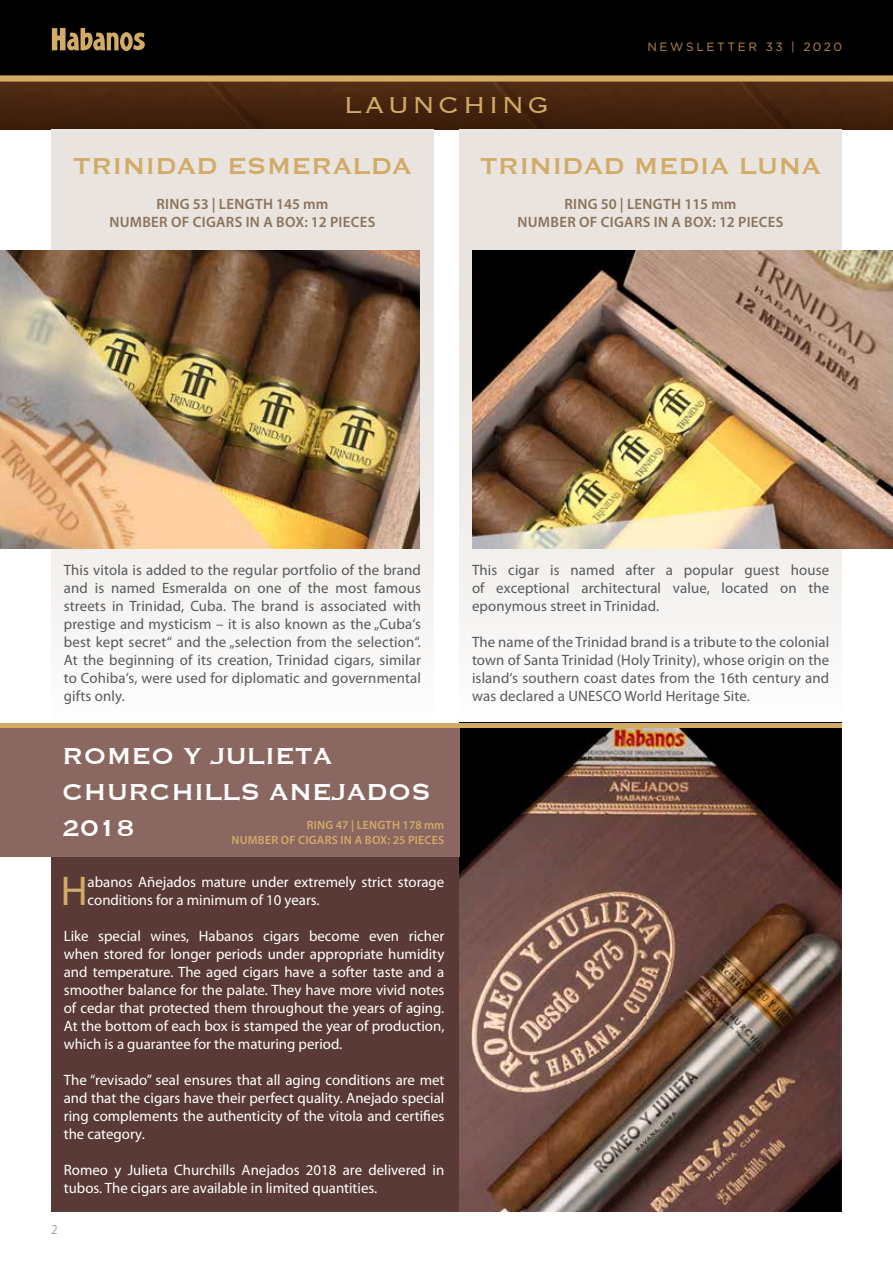
<style>
.page{position:relative;width:893px;height:1263px;background:#fff}
.page>*{position:absolute;margin:0;border:0;box-sizing:border-box;transform-origin:0 0}
.t1{font:41.7px "Myriad Pro";color:#d2ab67}
.t2{font:30px/36px "Copperplate";color:#fff}
.t3{font:30px "Copperplate";color:#d2ab67}
.t4{font:300 30px "Copperplate";letter-spacing:.1em;color:#d2ab67}
.t5{font:15px/18px "Myriad Pro";color:#fff}
.t6{font:15px/18px "Myriad Pro";letter-spacing:.01em;color:#58595b;text-align:justify}
.t7{font:600 15px/18px "Myriad Pro";letter-spacing:.02em;color:#8b735b;text-align:center}
.t8{font:300 13.5px "Myriad Pro";color:#6d6e71}
.t9{font:600 12px/15px "Myriad Pro";letter-spacing:.02em;color:#d2ab67;text-align:right}
.t10{font:12px "Gotham Pro";letter-spacing:.22em;color:#bb8b4a}
</style>
<div class="page">
<div style="left:0;top:0;width:893px;height:75px;background:#000"></div>
<svg style="left:52px;top:28px;width:93px;height:23px"></svg>
<img style="left:0;top:82px;width:893px;height:48px">
<div style="left:51px;top:129px;width:383px;height:594px;background:linear-gradient(to bottom,#e5dfd9,#faf9f8)"></div>
<div style="left:459px;top:130px;width:383px;height:590px;background:linear-gradient(to bottom,#e4ded8,#faf9f8)"></div>
<div style="left:51px;top:756px;width:791px;height:456px;background:#5a3a36"></div>
<img style="left:0;top:251px;width:420px;height:298px">
<img style="left:472px;top:251px;width:421px;height:298px">
<img style="left:459px;top:727px;width:383px;height:485px">
<div style="left:0;top:723px;width:459px;height:134px;background:#8b6761"></div>
<div style="left:0;top:76px;width:893px;height:6px;background:#d2ab67"></div>
<hr style="left:0;top:723px;width:842px;height:4px;background:#d2ab67">
<h2 class="t4" style="left:344px;top:86px;width:207px">LAUNCHING</h2>
<p class="t10" style="left:647px;top:40px;width:196px">NEWSLETTER 33 | 2020</p>
<h2 class="t3" style="left:73px;top:147px;width:341px">TRINIDAD ESMERALDA</h2>
<h2 class="t3" style="left:480px;top:147px;width:343px">TRINIDAD MEDIA LUNA</h2>
<p class="t7" style="left:109px;top:195px;width:268px">RING 53 | LENGTH 145 mm<br>NUMBER OF CIGARS IN A BOX: 12 PIECES</p>
<p class="t7" style="left:517px;top:195px;width:268px">RING 50 | LENGTH 115 mm<br>NUMBER OF CIGARS IN A BOX: 12 PIECES</p>
<p class="t6" style="left:64px;top:561px;width:359px">This vitola is added to the regular portfolio of the brand and is named Esmeralda on one of the most famous streets in Trinidad, Cuba. The brand is associated with prestige and mysticism – it is also known as the „Cuba‘s best kept secret“ and the „selection from the selection“.<br>At the beginning of its creation, Trinidad cigars, similar to Cohiba‘s, were used for diplomatic and governmental gifts only.</p>
<h2 class="t2" style="left:62px;top:736px;width:370px">ROMEO Y JULIETA<br>CHURCHILLS ANEJADOS<br>2018</h2>
<p class="t9" style="left:231px;top:817px;width:214px">RING 47 | LENGTH 178 mm<br>NUMBER OF CIGARS IN A BOX: 25 PIECES</p>
<h1 class="t1" style="left:61px;top:868px;width:28px">H</h1>
<p class="t5" style="left:88px;top:873px;width:358px">abanos Añejados mature under extremely strict storage conditions for a minimum of 10 years.</p>
<p class="t5" style="left:64px;top:927px;width:382px;text-align:justify">Like special wines, Habanos cigars become even richer when stored for longer periods under appropriate humidity and temperature. The aged cigars have a softer taste and a smoother balance for the palate. They have more vivid notes of cedar that protected them throughout the years of aging.<br>At the bottom of each box is stamped the year of production, which is a guarantee for the maturing period.</p>
<p class="t5" style="left:64px;top:1071px;width:382px;text-align:justify">The “revisado” seal ensures that all aging conditions are met and that the cigars have their perfect quality. Anejado special ring complements the authenticity of the vitola and certifies the category.</p>
<p class="t5" style="left:64px;top:1161px;width:382px">Romeo y Julieta Churchills Anejados 2018 are delivered in tubos. The cigars are available in limited quantities.</p>
<p class="t8" style="left:51px;top:1222px;width:8px">2</p>
<p class="t6" style="left:472px;top:561px;width:359px">This cigar is named after a popular guest house of exceptional architectural value, located on the eponymous street in Trinidad.</p>
<p class="t6" style="left:472px;top:633px;width:359px">The name of the Trinidad brand is a tribute to the colonial town of Santa Trinidad (Holy Trinity), whose origin on the island‘s southern coast dates from the 16th century and was declared a UNESCO World Heritage Site.</p>
</div>
